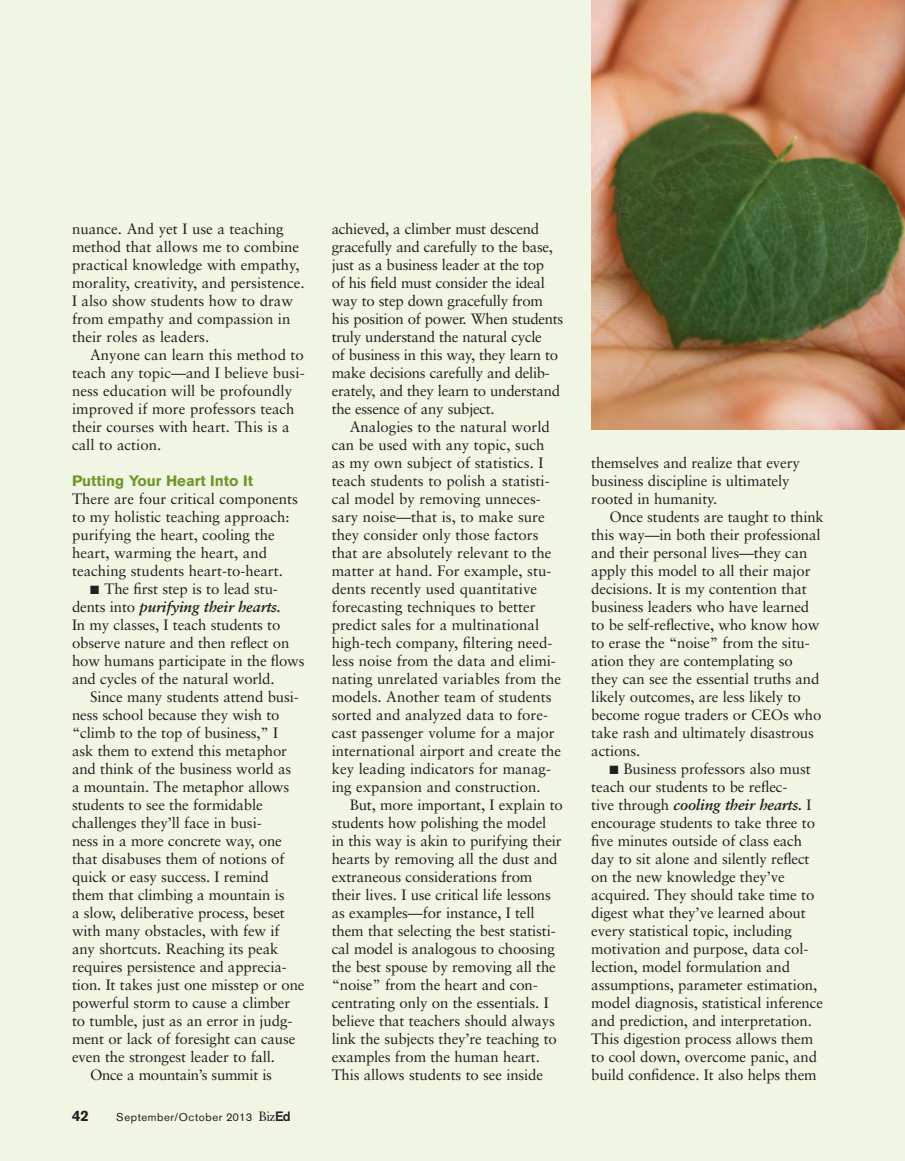
<style>
.page{position:relative;width:905px;height:1161px;background:#fff}
.page>*{position:absolute;margin:0;border:0;box-sizing:border-box;transform-origin:0 0}
.t1{font:15px/18px "Sabon";letter-spacing:-.01em;color:#231f20}
.t2{font:700 15px "Akzidenz Grotesk BE";color:#70972c}
.t3{font:700 15px "Akzidenz Grotesk BE";color:#231f20}
.t4{font:11.25px "Akzidenz Grotesk BE";letter-spacing:.05em;color:#231f20}
.s1{font-weight:700;font-style:italic}
.s2{font-family:"Sabon";font-size:13.5px}
.s3{font-weight:500;font-size:13.5px}
</style>
<div class="page">
<div style="left:0;top:0;width:904px;height:1161px;background:#f1f5e3"></div>
<img style="left:591px;top:0;width:313px;height:430px">
<p class="t1" style="left:72px;top:220px;width:234px">nuance. And yet I use a teaching method that allows me to combine practical knowledge with empathy, morality, creativity, and persistence.<br>I also show students how to draw from empathy and compassion in their roles as leaders.</p>
<p class="t1" style="left:72px;top:346px;width:234px;text-indent:18px">Anyone can learn this method to teach any topic—and I believe busi&shy;ness education will be profoundly improved if more professors teach their courses with heart. This is a call to action.</p>
<p class="t2" style="left:72px;top:472px;width:183px">Putting Your Heart Into It</p>
<p class="t1" style="left:72px;top:490px;width:227px">There are four critical components to my holistic teaching approach: purifying the heart, cooling the heart, warming the heart, and teaching students heart-to-heart.</p>
<p class="t1" style="left:72px;top:580px;width:234px;text-indent:18px">■ The first step is to lead stu&shy;dents into <span class="s1">purifying their hearts.<br></span>In my classes, I teach students to observe nature and then reflect on how humans participate in the flows and cycles of the natural world.</p>
<p class="t1" style="left:90px;top:688px;width:210px">Since many students attend busi-</p>
<p class="t1" style="left:72px;top:706px;width:209px">ness school because they wish to</p>
<p class="t1" style="left:72px;top:724px;width:208px">“climb to the top of business,” I</p>
<p class="t1" style="left:72px;top:742px;width:216px">ask them to extend this metaphor</p>
<p class="t1" style="left:72px;top:760px;width:221px">and think of the business world as</p>
<p class="t1" style="left:72px;top:778px;width:219px">a mountain. The metaphor allows</p>
<p class="t1" style="left:72px;top:796px;width:192px">students to see the formidable</p>
<p class="t1" style="left:72px;top:814px;width:191px">challenges they’ll face in busi-</p>
<p class="t1" style="left:72px;top:832px;width:211px">ness in a more concrete way, one</p>
<p class="t1" style="left:72px;top:850px;width:214px">that disabuses them of notions of</p>
<p class="t1" style="left:72px;top:868px;width:198px">quick or easy success. I remind</p>
<p class="t1" style="left:72px;top:886px;width:214px">them that climbing a mountain is</p>
<p class="t1" style="left:72px;top:904px;width:214px">a slow, deliberative process, beset</p>
<p class="t1" style="left:72px;top:922px;width:209px">with many obstacles, with few if</p>
<p class="t1" style="left:72px;top:940px;width:208px">any shortcuts. Reaching its peak</p>
<p class="t1" style="left:72px;top:958px;width:216px">requires persistence and apprecia-</p>
<p class="t1" style="left:72px;top:976px;width:234px">tion. It takes just one misstep or one</p>
<p class="t1" style="left:72px;top:994px;width:220px">powerful storm to cause a climber</p>
<p class="t1" style="left:72px;top:1012px;width:222px">to tumble, just as an error in judg-</p>
<p class="t1" style="left:72px;top:1030px;width:225px">ment or lack of foresight can cause</p>
<p class="t1" style="left:72px;top:1048px;width:204px">even the strongest leader to fall.</p>
<p class="t1" style="left:90px;top:1066px;width:183px">Once a mountain’s summit is</p>
<p class="t3" style="left:72px;top:1107px;width:18px">42</p>
<p class="t4" style="left:116px;top:1111px;width:176px">September/October 2013 <span class="s2">Biz</span><span class="s3">Ed</span></p>
<p class="t1" style="left:332px;top:220px;width:233px">achieved, a climber must descend gracefully and carefully to the base, just as a business leader at the top<br>of his field must consider the ideal way to step down gracefully from his position of power. When students truly understand the natural cycle<br>of business in this way, they learn to make decisions carefully and delib&shy;erately, and they learn to understand the essence of any subject.</p>
<p class="t1" style="left:332px;top:418px;width:231px;text-indent:18px">Analogies to the natural world can be used with any topic, such as my own subject of statistics. I teach students to polish a statisti&shy;cal model by removing unneces&shy;sary noise—that is, to make sure they consider only those factors that are absolutely relevant to the matter at hand. For example, stu&shy;dents recently used quantitative forecasting techniques to better predict sales for a multinational high-tech company, filtering need&shy;less noise from the data and elimi&shy;nating unrelated variables from the models. Another team of students sorted and analyzed data to fore&shy;cast passenger volume for a major international airport and create the key leading indicators for manag&shy;ing expansion and construction.</p>
<p class="t1" style="left:332px;top:796px;width:233px;text-indent:18px">But, more important, I explain to students how polishing the model<br>in this way is akin to purifying their hearts by removing all the dust and extraneous considerations from their lives. I use critical life lessons as examples—for instance, I tell them that selecting the best statisti&shy;cal model is analogous to choosing the best spouse by removing all the “noise” from the heart and con&shy;centrating only on the essentials. I believe that teachers should always link the subjects they’re teaching to examples from the human heart.<br>This allows students to see inside</p>
<p class="t1" style="left:591px;top:454px;width:210px">themselves and realize that every business discipline is ultimately rooted in humanity.</p>
<p class="t1" style="left:591px;top:508px;width:234px;text-indent:18px">Once students are taught to think this way—in both their professional and their personal lives—they can apply this model to all their major decisions. It is my contention that business leaders who have learned to be self-reflective, who know how to erase the “noise” from the situ&shy;ation they are contemplating so<br>they can see the essential truths and likely outcomes, are less likely to become rogue traders or CEOs who take rash and ultimately disastrous actions.</p>
<p class="t1" style="left:591px;top:760px;width:233px;text-indent:18px">■ Business professors also must teach our students to be reflec-<br>tive through <span class="s1">cooling their hearts.</span> I encourage students to take three to five minutes outside of class each day to sit alone and silently reflect on the new knowledge they’ve acquired. They should take time to digest what they’ve learned about every statistical topic, including motivation and purpose, data col&shy;lection, model formulation and assumptions, parameter estimation, model diagnosis, statistical inference and prediction, and interpretation.<br>This digestion process allows them to cool down, overcome panic, and build confidence. It also helps them</p>
</div>
